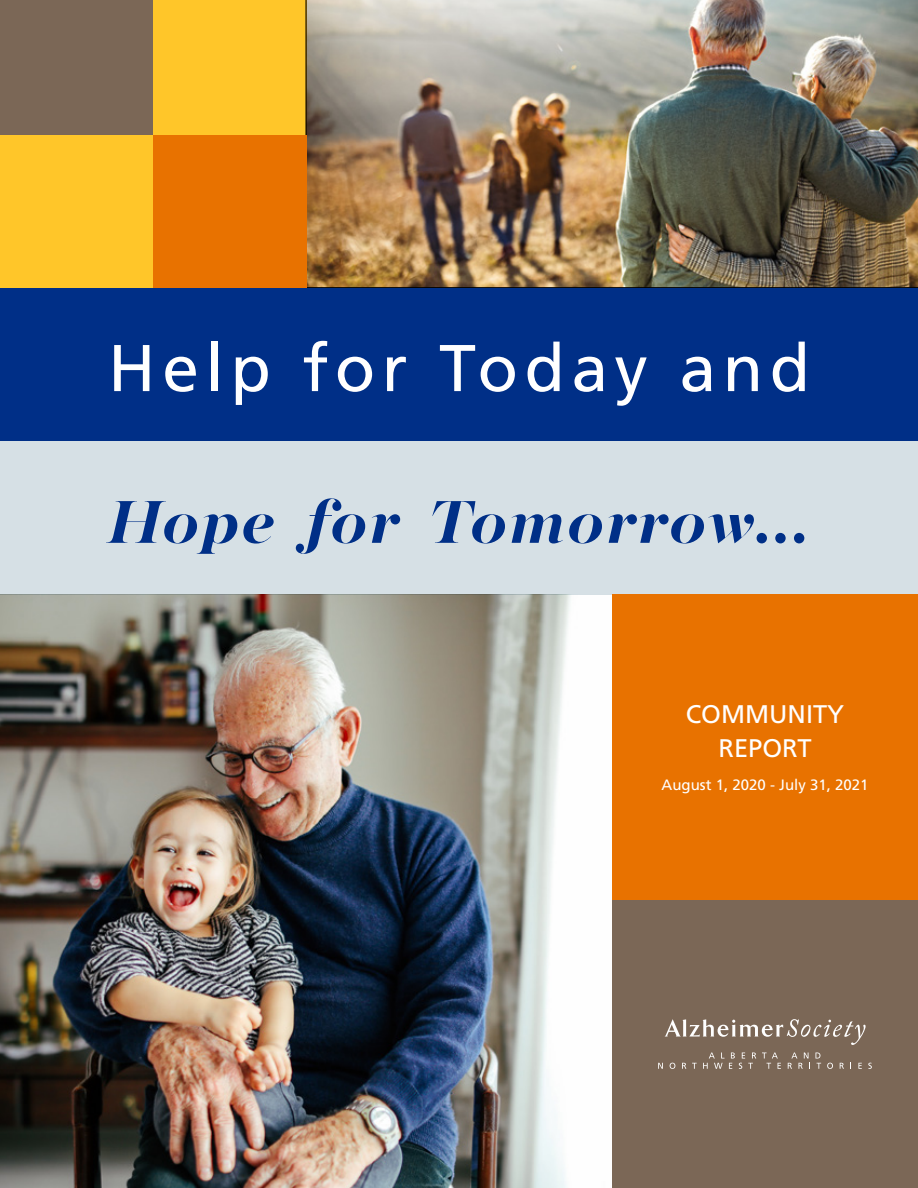
<style>
.page{position:relative;width:918px;height:1188px;background:#fff}
.page>*{position:absolute;margin:0;border:0;box-sizing:border-box;transform-origin:0 0}
.t1{font:italic 700 67.5px "Majesti Banner";letter-spacing:.03em;color:#002f87}
.t2{font:66px "Frutiger";letter-spacing:.1em;color:#fff}
.t3{font:25.5px/34.5px "Frutiger";color:#fff;text-align:center}
.t4{font:15px "Frutiger";color:#fff}
</style>
<div class="page">
<div style="left:0;top:0;width:153px;height:135px;background:#7b6756"></div>
<div style="left:153px;top:0;width:153px;height:135px;background:#ffc629"></div>
<img style="left:306px;top:0;width:612px;height:288px">
<div style="left:0;top:135px;width:153px;height:153px;background:#ffc629"></div>
<div style="left:153px;top:135px;width:153px;height:153px;background:#e87200"></div>
<div style="left:0;top:288px;width:918px;height:153px;background:#002f87"></div>
<div style="left:0;top:441px;width:918px;height:153px;background:#d6e0e5"></div>
<img style="left:0;top:594px;width:612px;height:594px">
<div style="left:612px;top:594px;width:306px;height:306px;background:#e87200"></div>
<div style="left:612px;top:900px;width:306px;height:288px;background:#7b6756"></div>
<svg style="left:665px;top:1019px;width:201px;height:26px"></svg>
<svg style="left:658px;top:1063px;width:5px;height:6px"></svg>
<svg style="left:670px;top:1063px;width:5px;height:6px"></svg>
<svg style="left:682px;top:1063px;width:4px;height:6px"></svg>
<svg style="left:703px;top:1053px;width:53px;height:16px"></svg>
<svg style="left:762px;top:1053px;width:19px;height:16px"></svg>
<svg style="left:788px;top:1053px;width:33px;height:16px"></svg>
<svg style="left:827px;top:1063px;width:6px;height:6px"></svg>
<svg style="left:840px;top:1063px;width:4px;height:6px"></svg>
<svg style="left:858px;top:1063px;width:4px;height:6px"></svg>
<svg style="left:868px;top:1063px;width:4px;height:6px"></svg>
<h2 class="t2" style="left:108px;top:329px;width:704px">Help for Today and</h2>
<h1 class="t1" style="left:108px;top:478px;width:704px">Hope for Tomorrow...</h1>
<h3 class="t3" style="left:686px;top:697px;width:160px">COMMUNITY<br>REPORT</h3>
<p class="t4" style="left:662px;top:776px;width:208px">August 1, 2020 - July 31, 2021</p>
</div>
